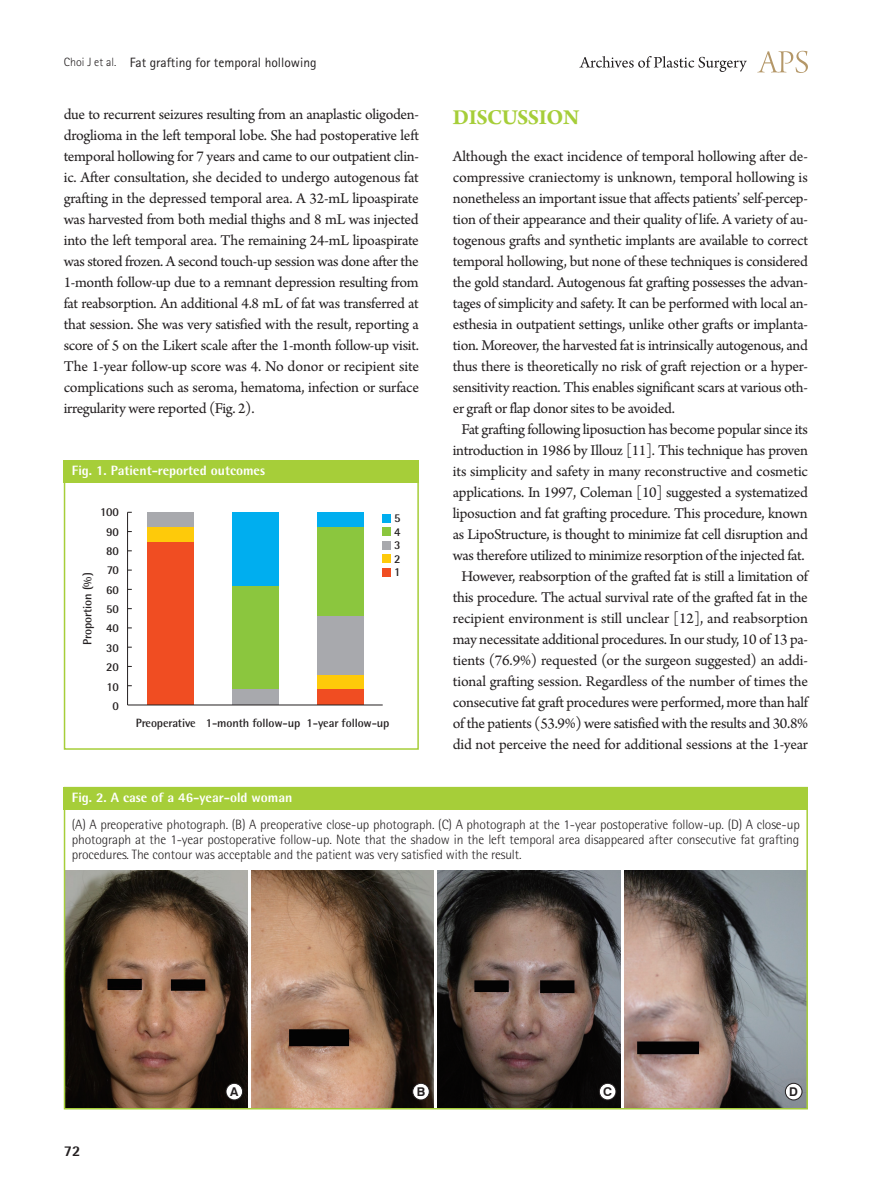
<style>
.page{position:relative;width:893px;height:1191px;background:#fff}
.page>*{position:absolute;margin:0;border:0;box-sizing:border-box;transform-origin:0 0}
.대제목{font:700 22.5px "Arno Pro";letter-spacing:-.02em;color:#a6ce39}
.본문_0{font:15.75px/21px "Arno Pro";letter-spacing:-.02em;color:#231f20;text-align:justify}
.본문{font:15.75px/21px "Arno Pro";letter-spacing:-.02em;color:#231f20;text-align:center}
.t1{font:800 15px "Rotis Semi Sans Std";color:#231f20}
.그림설명{font:300 13.5px/15px "Rotis Semi Sans Std";letter-spacing:-.01em;color:#231f20;text-align:justify}
.표그림제목{font:800 13.5px "Rotis Semi Sans Std";color:#fff}
.t2{font:13.5px "Rotis Sans Serif Std";color:#231f20}
.t3{font:700 12.15px "Swiss 721 BT";color:#231f20}
.그림지문{font:700 12px "Rotis Semi Sans Std";letter-spacing:-.01em;color:#231f20}
.s1{font-weight:300;font-size:12px}
</style>
<div class="page">
<svg style="left:757px;top:51px;width:51px;height:22px"></svg>
<svg style="left:579px;top:56px;width:168px;height:16px"></svg>
<div style="left:64px;top:787px;width:744px;height:22px;background:#a6ce39"></div>
<img style="left:67px;top:870px;width:180px;height:236px">
<img style="left:251px;top:870px;width:183px;height:236px">
<img style="left:438px;top:870px;width:182px;height:236px">
<img style="left:625px;top:870px;width:180px;height:236px">
<div style="left:226px;top:1083px;width:17px;height:17px;background:#fff;border-radius:50%"></div>
<div style="left:226px;top:1083px;width:17px;height:17px;border:1px solid #231f20;border-radius:50%"></div>
<div style="left:413px;top:1083px;width:16px;height:17px;background:#fff;border-radius:50%"></div>
<div style="left:412px;top:1083px;width:17px;height:17px;border:1px solid #231f20;border-radius:50%"></div>
<div style="left:785px;top:1083px;width:17px;height:17px;background:#fff;border-radius:50%"></div>
<div style="left:785px;top:1083px;width:17px;height:17px;border:1px solid #231f20;border-radius:50%"></div>
<div style="left:599px;top:1083px;width:17px;height:17px;background:#fff;border-radius:50%"></div>
<div style="left:599px;top:1083px;width:17px;height:17px;border:1px solid #231f20;border-radius:50%"></div>
<div style="left:64px;top:787px;width:744px;height:322px;border:2px solid #a6ce39"></div>
<div style="left:64px;top:460px;width:355px;height:23px;background:#a6ce39"></div>
<div style="left:64px;top:460px;width:355px;height:289px;border:2px solid #a6ce39"></div>
<div style="left:383px;top:514px;width:8px;height:8px;background:#00aeef"></div>
<div style="left:383px;top:527px;width:8px;height:9px;background:#8bc63e"></div>
<div style="left:383px;top:541px;width:8px;height:8px;background:#a8a9ad"></div>
<div style="left:383px;top:554px;width:8px;height:9px;background:#feca0a"></div>
<div style="left:383px;top:568px;width:8px;height:8px;background:#f04d22"></div>
<div style="left:147px;top:512px;width:46px;height:193px;background:#a8a9ad"></div>
<div style="left:147px;top:527px;width:46px;height:178px;background:#feca0a"></div>
<div style="left:147px;top:542px;width:46px;height:163px;background:#f04d22"></div>
<div style="left:317px;top:512px;width:47px;height:193px;background:#00aeef"></div>
<div style="left:317px;top:527px;width:47px;height:178px;background:#8bc63e"></div>
<div style="left:317px;top:616px;width:47px;height:89px;background:#a8a9ad"></div>
<div style="left:317px;top:675px;width:47px;height:30px;background:#feca0a"></div>
<div style="left:317px;top:690px;width:47px;height:15px;background:#f04d22"></div>
<div style="left:232px;top:512px;width:47px;height:193px;background:#00aeef"></div>
<div style="left:232px;top:586px;width:47px;height:119px;background:#8bc63e"></div>
<div style="left:232px;top:690px;width:47px;height:15px;background:#a8a9ad"></div>
<hr style="left:127px;top:512px;width:1px;height:193px;background:#231f20">
<hr style="left:128px;top:704px;width:255px;height:1px;background:#231f20">
<p class="t2" style="left:64px;top:54px;width:254px"><span class="s1">Choi J et al.</span> Fat grafting for temporal hollowing</p>
<p class="본문_0" style="left:64px;top:105px;width:357px">due to recurrent seizures resulting from an anaplastic oligoden&shy;droglioma in the left temporal lobe. She had postoperative left temporal hollowing for 7 years and came to our outpatient clin&shy;ic. After consultation, she decided to undergo autogenous fat grafting in the depressed temporal area. A 32-mL lipoaspirate was harvested from both medial thighs and 8 mL was injected into the left temporal area. The remaining 24-mL lipoaspirate was stored frozen. A second touch-up session was done after the 1-month follow-up due to a remnant depression resulting from fat reabsorption. An additional 4.8 mL of fat was transferred at that session. She was very satisfied with the result, reporting a score of 5 on the Likert scale after the 1-month follow-up visit.<br>The 1-year follow-up score was 4. No donor or recipient site complications such as seroma, hematoma, infection or surface irregularity were reported (Fig. 2).</p>
<p class="대제목" style="left:453px;top:105px;width:128px">DISCUSSION</p>
<p class="본문_0" style="left:453px;top:147px;width:357px">Although the exact incidence of temporal hollowing after de&shy;compressive craniectomy is unknown, temporal hollowing is nonetheless an important issue that affects patients’ self-percep&shy;tion of their appearance and their quality of life. A variety of au&shy;togenous grafts and synthetic implants are available to correct temporal hollowing, but none of these techniques is considered the gold standard. Autogenous fat grafting possesses the advan&shy;tages of simplicity and safety. It can be performed with local an&shy;esthesia in outpatient settings, unlike other grafts or implanta&shy;tion. Moreover, the harvested fat is intrinsically autogenous, and thus there is theoretically no risk of graft rejection or a hyper&shy;sensitivity reaction. This enables significant scars at various oth&shy;er graft or flap donor sites to be avoided.</p>
<p class="본문" style="left:453px;top:420px;width:357px">Fat grafting following liposuction has become popular since its introduction in 1986 by Illouz [11]. This technique has proven its simplicity and safety in many reconstructive and cosmetic applications. In 1997, Coleman [10] suggested a systematized liposuction and fat grafting procedure. This procedure, known as LipoStructure, is thought to minimize fat cell disruption and was therefore utilized to minimize resorption of the injected fat.</p>
<p class="본문" style="left:453px;top:567px;width:357px">However, reabsorption of the grafted fat is still a limitation of this procedure. The actual survival rate of the grafted fat in the recipient environment is still unclear [12], and reabsorption may necessitate additional procedures. In our study, 10 of 13 pa&shy;tients (76.9%) requested (or the surgeon suggested) an addi&shy;tional grafting session. Regardless of the number of times the consecutive fat graft procedures were performed, more than half of the patients (53.9%) were satisfied with the results and 30.8% did not perceive the need for additional sessions at the 1-year</p>
<p class="표그림제목" style="left:72px;top:462px;width:195px">Fig. 1. Patient-reported outcomes</p>
<p class="그림지문" style="left:100px;top:505px;width:20px">100</p>
<p class="그림지문" style="left:106px;top:524px;width:14px">90</p>
<p class="그림지문" style="left:106px;top:543px;width:14px">80</p>
<p class="그림지문" style="left:107px;top:563px;width:14px">70</p>
<p class="그림지문" style="left:106px;top:582px;width:14px">60</p>
<p class="그림지문" style="left:106px;top:601px;width:14px">50</p>
<p class="그림지문" style="left:106px;top:621px;width:14px">40</p>
<p class="그림지문" style="left:106px;top:640px;width:14px">30</p>
<p class="그림지문" style="left:106px;top:660px;width:14px">20</p>
<p class="그림지문" style="left:107px;top:679px;width:14px">10</p>
<p class="그림지문" style="left:113px;top:698px;width:8px">0</p>
<p class="그림지문" style="left:394px;top:511px;width:8px">5</p>
<p class="그림지문" style="left:394px;top:524px;width:8px">4</p>
<p class="그림지문" style="left:394px;top:538px;width:8px">3</p>
<p class="그림지문" style="left:394px;top:551px;width:8px">2</p>
<p class="그림지문" style="left:394px;top:565px;width:8px">1</p>
<p class="그림지문" style="left:80px;top:644px;width:73px;rotate:-90deg">Proportion (%)</p>
<p class="그림지문" style="left:206px;top:715px;width:96px">1-month follow-up</p>
<p class="그림지문" style="left:306px;top:715px;width:85px">1-year follow-up</p>
<p class="그림지문" style="left:136px;top:715px;width:62px">Preoperative</p>
<p class="표그림제목" style="left:72px;top:788px;width:222px">Fig. 2. A case of a 46-year-old woman</p>
<p class="그림설명" style="left:72px;top:816px;width:729px">(A) A preoperative photograph. (B) A preoperative close-up photograph. (C) A photograph at the 1-year postoperative follow-up. (D) A close-up photograph at the 1-year postoperative follow-up. Note that the shadow in the left temporal area disappeared after consecutive fat grafting procedures. The contour was acceptable and the patient was very satisfied with the result.</p>
<p class="t1" style="left:64px;top:1141px;width:18px">72</p>
<p class="t3" style="left:230px;top:1084px;width:10px">A</p>
<p class="t3" style="left:417px;top:1084px;width:10px">B</p>
<p class="t3" style="left:603px;top:1084px;width:10px">C</p>
<p class="t3" style="left:789px;top:1084px;width:10px">D</p>
</div>
